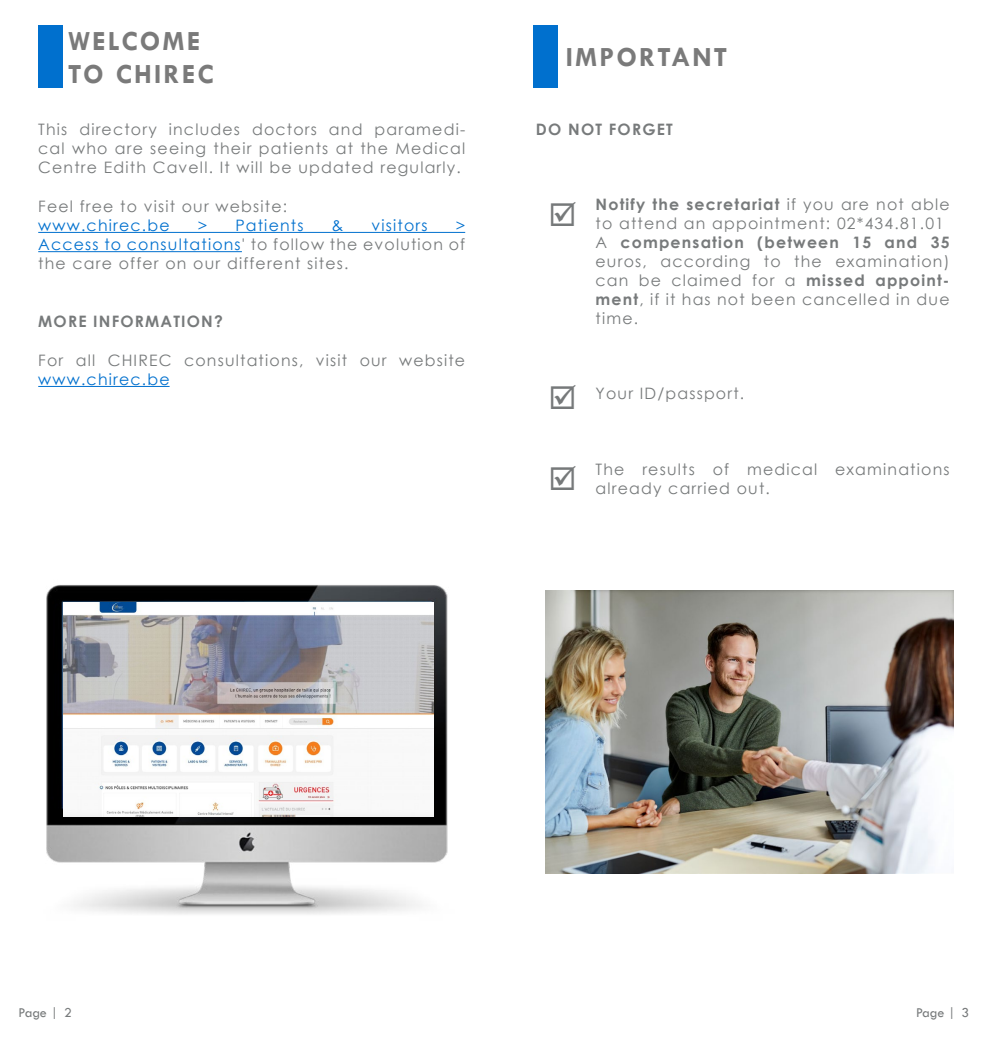
<style>
.page{position:relative;width:993px;height:1042px;background:#fff}
.page>*{position:absolute;margin:0;border:0;box-sizing:border-box;transform-origin:0 0}
.t1{font:700 28px/33.6px "Tw Cen";letter-spacing:.075em;color:#7a7a7a}
.t2{font:15.75px/18.9px "Century Gothic";letter-spacing:.075em;color:#777a7b;text-align:justify}
.t3{font:15.75px "Century Gothic";letter-spacing:.075em;color:#0070ce}
.t4{font:700 15.75px "Century Gothic";letter-spacing:.075em;color:#777a7b}
.t5{font:14px "Tw Cen";letter-spacing:-.02em;color:#777a7b}
.s1{color:#0070ce}
.s2{font-weight:700}
.s3{color:#fff}
</style>
<div class="page">
<div style="left:38px;top:25px;width:25px;height:63px;background:#0070ce"></div>
<hr style="left:38px;top:232px;width:427px;height:1px;background:#0070ce">
<hr style="left:38px;top:251px;width:204px;height:1px;background:#0070ce">
<hr style="left:38px;top:386px;width:131px;height:1px;background:#0070ce">
<img style="left:46px;top:585px;width:402px;height:329px">
<img style="left:63px;top:603px;width:370px;height:213px">
<div style="left:533px;top:25px;width:25px;height:62px;background:#0070ce"></div>
<img style="left:545px;top:590px;width:408px;height:283px">
<h1 class="t1" style="left:68px;top:23px;width:147px">WELCOME<br>TO CHIREC</h1>
<p class="t2" style="left:38px;top:119px;width:428px">This directory includes doctors and paramedi&shy;cal who are seeing their patients at the Medical Centre Edith Cavell. It will be updated regularly.</p>
<p class="t2" style="left:38px;top:196px;width:250px">Feel free to visit our website:</p>
<p class="t3" style="left:38px;top:214px;width:133px">www.chirec.be</p>
<p class="t3" style="left:198px;top:214px;width:107px">&gt; Patients</p>
<p class="t3" style="left:331px;top:214px;width:13px">&amp;</p>
<p class="t3" style="left:371px;top:214px;width:57px">visitors</p>
<p class="t2" style="left:38px;top:215px;width:428px;text-indent:417px"><span class="s1">&gt; Access to consultations</span>' to follow the evolution of the care offer on our different sites.</p>
<p class="t4" style="left:38px;top:309px;width:186px">MORE INFORMATION?</p>
<p class="t2" style="left:38px;top:350px;width:428px">For all CHIREC consultations, visit our website</p>
<p class="t3" style="left:38px;top:368px;width:133px">www.chirec.be</p>
<h1 class="t1" style="left:565px;top:40px;width:163px">IMPORTANT</h1>
<p class="t4" style="left:536px;top:117px;width:138px">DO NOT FORGET</p>
<p class="t2" style="left:595px;top:195px;width:355px;text-align:left"><span class="s2">Notify the secretariat</span> if you are not able to attend an appointment: 02*434.81.01<br>A <span class="s2">compensation (between 15 and 35 </span>euros, according to the examination) can be claimed for a <span class="s2">missed appoint&shy;ment</span>, if it has not been cancelled in due time.</p>
<p class="t2" style="left:595px;top:384px;width:150px">Your ID/passport.</p>
<p class="t2" style="left:595px;top:460px;width:355px">The results of medical examinations already carried out.</p>
<p class="t5" style="left:19px;top:1004px;width:55px">Page <span class="s3">|</span> 2</p>
<p class="t5" style="left:915px;top:1004px;width:55px">Page <span class="s3">|</span> 3</p>
</div>
